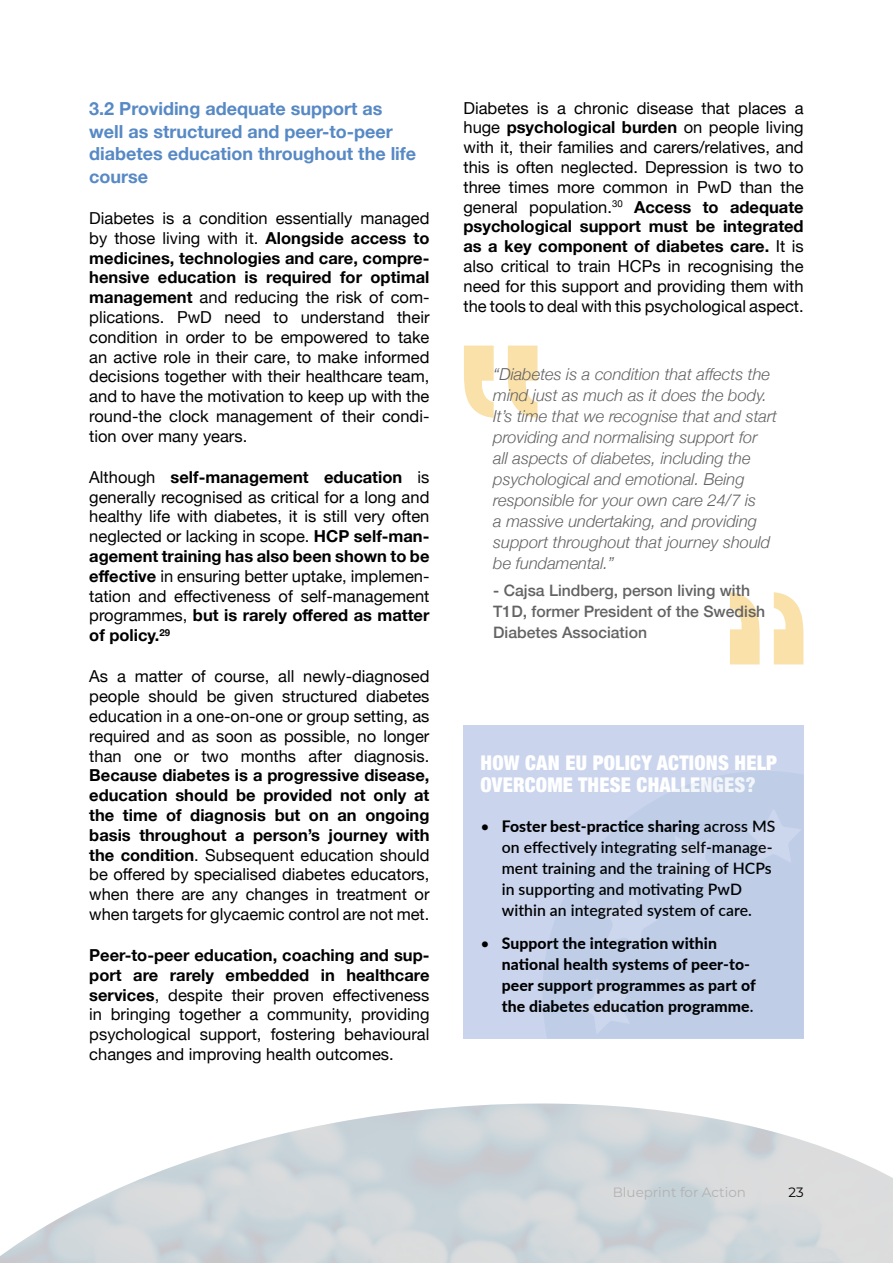
<style>
.page{position:relative;width:893px;height:1263px;background:#fff}
.page>*{position:absolute;margin:0;border:0;box-sizing:border-box;transform-origin:0 0}
.LIGHT_BLUE_BOX_HEADE{font:900 condensed 20.25px/22.5px "Helvetica Neue";letter-spacing:.01em;color:#fff}
.Sub-sub_heading{font:700 18px/22.5px "Helvetica Neue";color:#5789c5}
.t1{font:16.5px/19.8px "Helvetica Neue";color:#000;text-align:justify}
.PULLOUT_BITS{font:italic 300 16.5px/21px "Helvetica Neue";color:#646363}
.t2{font:600 15.75px/21px "Lato";letter-spacing:.005em;color:#000}
.t3{font:800 15.75px/21px "Lato";letter-spacing:.005em;color:#000}
.PULLOUT_BITS-2{font:500 15.75px/21px "Helvetica Neue";color:#646363}
.t4{font:13.5px "Montserrat";color:#b3b2b2}
.t5{font:13.5px "Montserrat";color:#000}
.s1{font-weight:700}
.s2{font-weight:400}
.s3{font-weight:800}
.s4{font-weight:600}
</style>
<div class="page">
<div style="left:463px;top:725px;width:341px;height:217px;background:#cad4ed"></div>
<div style="left:463px;top:843px;width:341px;height:196px;background:#c0cde7"></div>
<p class="Sub-sub_heading" style="left:89px;top:98px;width:328px">3.2 Providing adequate support as well as structured and peer-to-peer diabetes education throughout the life course</p>
<p class="t1" style="left:89px;top:209px;width:342px">Diabetes is a condition essentially managed by those living with it. <span class="s1">Alongside access to medicines, technologies and care, compre&shy;hensive education is required for optimal management</span> and reducing the risk of com&shy;plications. PwD need to understand their condition in order to be empowered to take an active role in their care, to make informed decisions together with their healthcare team, and to have the motivation to keep up with the round-the clock management of their condi&shy;tion over many years.</p>
<p class="t1" style="left:89px;top:468px;width:342px">Although <span class="s1">self-management education</span> is generally recognised as critical for a long and healthy life with diabetes, it is still very often neglected or lacking in scope. <span class="s1">HCP self-man&shy;agement training has also been shown to be effective</span> in ensuring better uptake, implemen&shy;tation and effectiveness of self-management programmes, <span class="s1">but is rarely offered as matter of policy.</span><sup>29</sup></p>
<p class="t1" style="left:89px;top:667px;width:342px">As a matter of course, all newly-diagnosed people should be given structured diabetes education in a one-on-one or group setting, as required and as soon as possible, no longer than one or two months after diagnosis.<br><span class="s1">Because diabetes is a progressive disease, education should be provided not only at the time of diagnosis but on an ongoing basis throughout a person’s journey with the condition</span>. Subsequent education should be offered by specialised diabetes educators, when there are any changes in treatment or when targets for glycaemic control are not met.</p>
<p class="t1" style="left:89px;top:946px;width:342px"><span class="s1">Peer-to-peer education, coaching and sup&shy;port are rarely embedded in healthcare services</span>, despite their proven effectiveness in bringing together a community, providing psychological support, fostering behavioural changes and improving health outcomes.</p>
<p class="t1" style="left:463px;top:99px;width:342px">Diabetes is a chronic disease that places a huge <span class="s1">psychological burden</span> on people living with it, their families and carers/relatives, and this is often neglected. Depression is two to three times more common in PwD than the general population.<sup>30</sup> <span class="s1">Access to adequate psychological support must be integrated as a key component of diabetes care.</span> It is also critical to train HCPs in recognising the need for this support and providing them with the tools to deal with this psychological aspect.</p>
<p class="PULLOUT_BITS" style="left:493px;top:363px;width:285px">“Diabetes is a condition that affects the mind just as much as it does the body.<br>It’s time that we recognise that and start providing and normalising support for<br>all aspects of diabetes, including the psychological and emotional. Being responsible for your own care 24/7 is<br>a massive undertaking, and providing support throughout that journey should be fundamental.”</p>
<p class="PULLOUT_BITS-2" style="left:493px;top:579px;width:258px">- Cajsa Lindberg, person living with</p>
<p class="PULLOUT_BITS-2" style="left:493px;top:600px;width:273px">T1D, former President of the Swedish<br>Diabetes Association</p>
<p class="LIGHT_BLUE_BOX_HEADE" style="left:480px;top:750px;width:298px">HOW CAN EU POLICY ACTIONS HELP<br>OVERCOME THESE CHALLENGES?</p>
<p class="t2" style="left:502px;top:815px;width:275px;text-indent:-21px"><span class="s2">•</span> <span class="s3">Foster best-practice sharing</span> across MS on effectively integrating self-manage&shy;ment training and the training of HCPs in supporting and motivating PwD within an integrated system of care.</p>
<p class="t3" style="left:502px;top:932px;width:256px;text-indent:-21px"><span class="s2">•</span> Support the integration within national health systems of peer-to&shy;peer support programmes as part of the diabetes education programme<span class="s4">.</span></p>
<p class="t4" style="left:613px;top:1183px;width:135px">Blueprint for Action</p>
<p class="t5" style="left:788px;top:1183px;width:17px">23</p>
</div>
